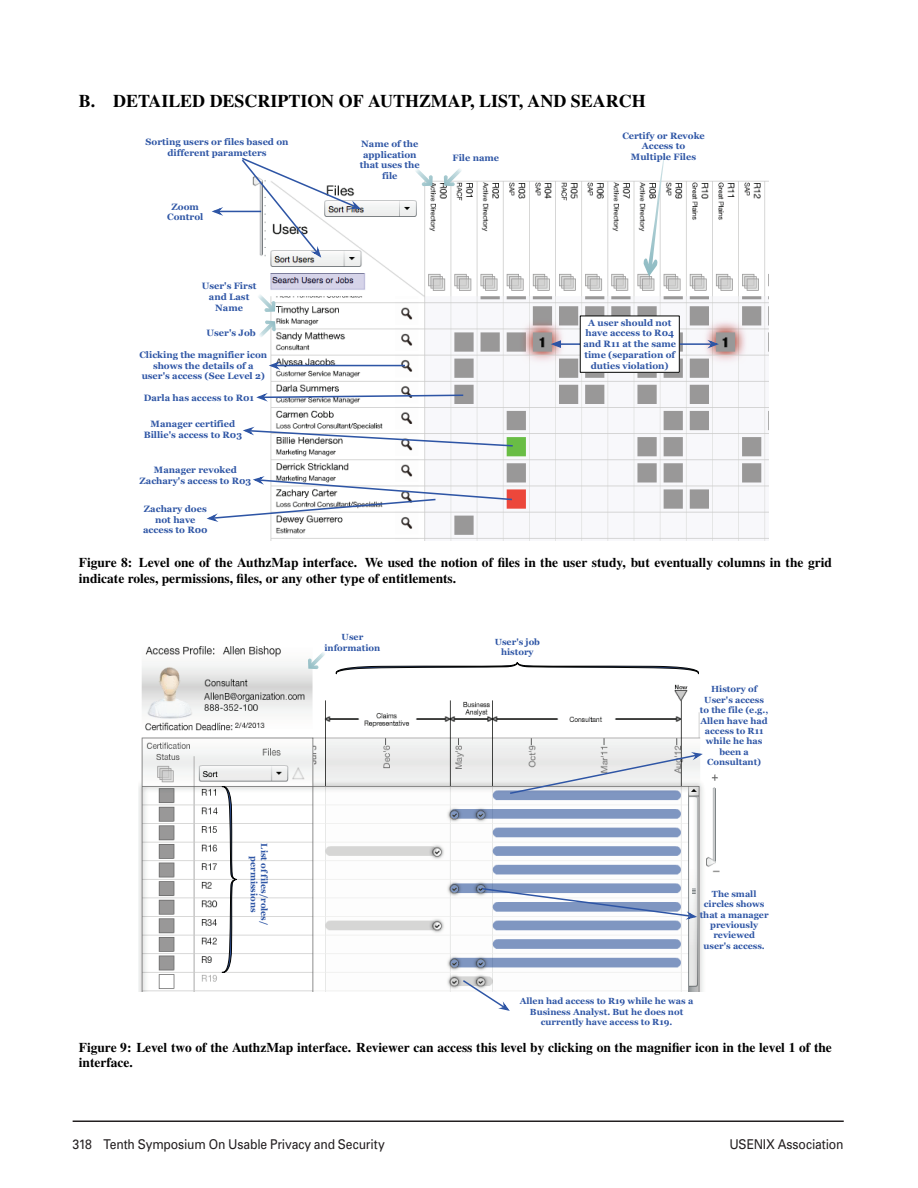
<style>
.page{position:relative;width:918px;height:1188px;background:#fff}
.page>*{position:absolute;margin:0;border:0;box-sizing:border-box;transform-origin:0 0}
.t1{font:500 18px "Nimbus Rom No 9 L";color:#000}
.t2{font:500 13.5px/15.8px "Nimbus Rom No 9 L";color:#000}
.t3{font:13.5px "Univers";letter-spacing:-.01em;color:#231f20;scale:.9 1}
.t4{font:700 9.15px/10.8px "Georgia";color:#2e55a5;text-align:center}
.t5{font:700 8.85px/10.4px "Georgia";color:#2e55a5;text-align:center}
</style>
<div class="page">
<hr style="left:73px;top:1120px;width:771px;height:2px;background:#231f20">
<img style="left:266px;top:177px;width:502px;height:364px">
<svg style="left:258px;top:294px;width:17px;height:18px"></svg>
<svg style="left:259px;top:321px;width:17px;height:17px"></svg>
<svg style="left:415px;top:169px;width:18px;height:17px"></svg>
<svg style="left:256px;top:391px;width:209px;height:13px"></svg>
<svg style="left:243px;top:425px;width:271px;height:22px"></svg>
<svg style="left:207px;top:474px;width:307px;height:50px"></svg>
<svg style="left:444px;top:168px;width:18px;height:18px"></svg>
<hr style="left:275px;top:365px;width:130px;height:1px;background:#2e55a5">
<svg style="left:269px;top:359px;width:14px;height:13px"></svg>
<hr style="left:560px;top:343px;width:153px;height:2px;background:#2e55a5">
<svg style="left:704px;top:338px;width:15px;height:12px"></svg>
<svg style="left:551px;top:339px;width:11px;height:10px"></svg>
<div style="left:580px;top:316px;width:99px;height:56px;background:#fff"></div>
<div style="left:580px;top:316px;width:100px;height:57px;border:1px solid #040504"></div>
<svg style="left:643px;top:152px;width:24px;height:124px"></svg>
<svg style="left:240px;top:157px;width:121px;height:101px"></svg>
<hr style="left:218px;top:211px;width:43px;height:1px;background:#2e55a5">
<svg style="left:212px;top:207px;width:14px;height:9px"></svg>
<img style="left:139px;top:646px;width:581px;height:345px">
<svg style="left:308px;top:652px;width:398px;height:22px"></svg>
<svg style="left:508px;top:751px;width:195px;height:44px;background:#d5d9df"></svg>
<svg style="left:461px;top:979px;width:49px;height:32px"></svg>
<svg style="left:481px;top:887px;width:216px;height:34px"></svg>
<svg style="left:222px;top:783px;width:15px;height:193px"></svg>
<h1 class="t1" style="left:79px;top:90px;width:568px">B. DETAILED DESCRIPTION OF AUTHZMAP, LIST, AND SEARCH</h1>
<p class="t4" style="left:146px;top:136px;width:145px">Sorting users or files based on different parameters</p>
<p class="t4" style="left:167px;top:200px;width:38px">Zoom<br>Control</p>
<p class="t4" style="left:202px;top:280px;width:56px">User's First and Last<br>Name</p>
<p class="t4" style="left:207px;top:327px;width:51px">User's Job</p>
<p class="t4" style="left:139px;top:349px;width:129px">Clicking the magnifier icon shows the details of a user's access (See Level 2)</p>
<p class="t4" style="left:144px;top:392px;width:112px">Darla has access to R01</p>
<p class="t4" style="left:144px;top:418px;width:100px">Manager certified<br>Billie's access to R03</p>
<p class="t4" style="left:139px;top:464px;width:113px">Manager revoked<br>Zachary's access to R03</p>
<p class="t4" style="left:143px;top:503px;width:66px">Zachary does not have access to R00</p>
<p class="t4" style="left:360px;top:138px;width:61px">Name of the application that uses the file</p>
<p class="t4" style="left:453px;top:152px;width:48px">File name</p>
<p class="t4" style="left:622px;top:130px;width:84px">Certify or Revoke<br>Access to<br>Multiple Files</p>
<p class="t4" style="left:583px;top:317px;width:94px">A user should not have access to R04 and R11 at the same time (separation of duties violation)</p>
<h2 class="t2" style="left:79px;top:555px;width:755px">Figure 8: Level one of the AuthzMap interface. We used the notion of files in the user study, but eventually columns in the grid indicate roles, permissions, files, or any other type of entitlements.</h2>
<p class="t5" style="left:270px;top:843px;width:83px;rotate:90deg">List of files/roles/ permissions</p>
<p class="t5" style="left:325px;top:632px;width:57px">User information</p>
<p class="t5" style="left:495px;top:636px;width:47px">User's job history</p>
<p class="t5" style="left:700px;top:684px;width:70px">History of<br>User's access to the file (e.g.,<br>Allen have had access to R11 while he has been a<br>Consultant)</p>
<p class="t5" style="left:700px;top:888px;width:70px">The small circles shows that a manager previously reviewed user's access.</p>
<p class="t5" style="left:520px;top:996px;width:175px">Allen had access to R19 while he was a<br>Business Analyst. But he does not currently have access to R19.</p>
<h2 class="t2" style="left:79px;top:1040px;width:755px">Figure 9: Level two of the AuthzMap interface. Reviewer can access this level by clicking on the magnifier icon in the level 1 of the interface.</h2>
<h2 class="t3" style="left:73px;top:1136px;width:348px">318 Tenth Symposium On Usable Privacy and Security</h2>
<h2 class="t3" style="left:729px;top:1136px;width:128px">USENIX Association</h2>
</div>
